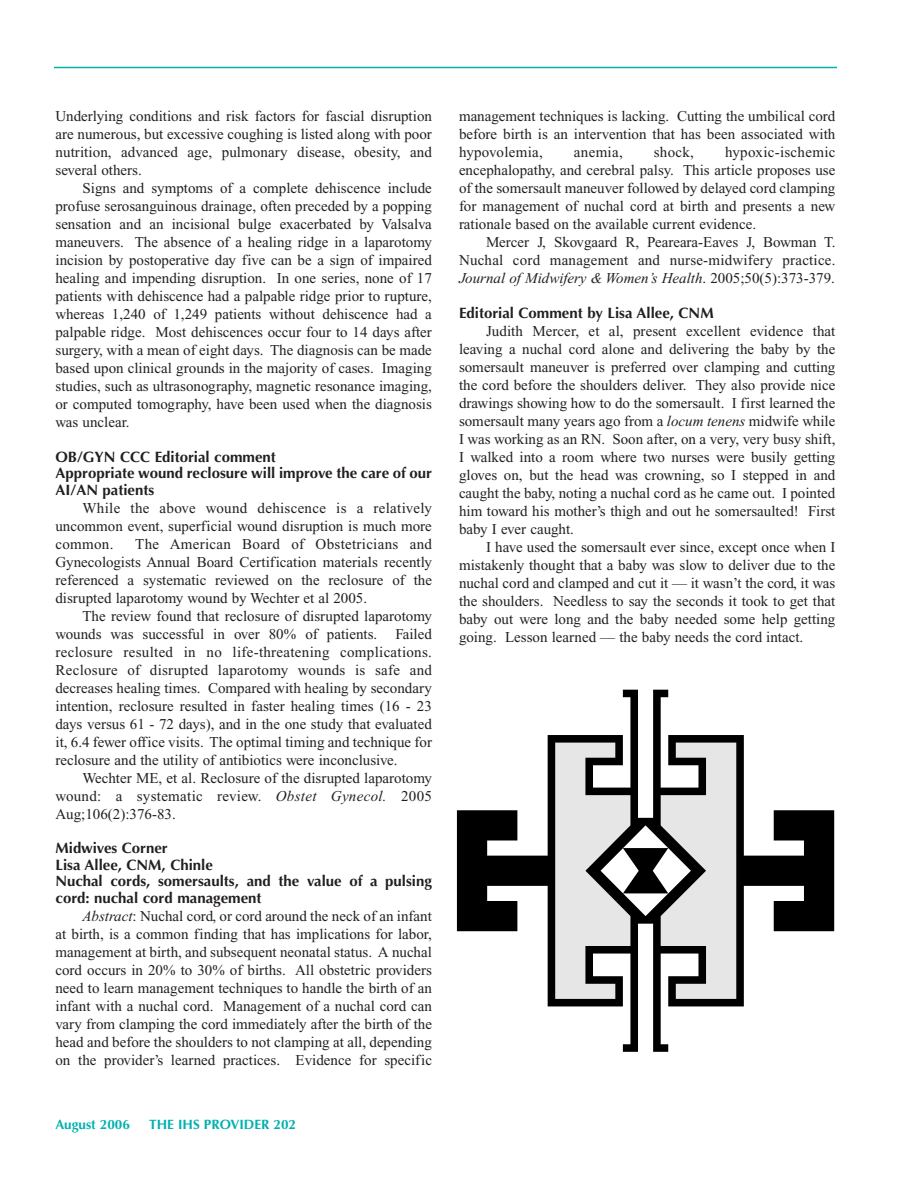
<style>
.page{position:relative;width:918px;height:1188px;background:#fff}
.page>*{position:absolute;margin:0;border:0;box-sizing:border-box;transform-origin:0 0}
.t1{font:15px/18px "Times New Roman";color:#231f20;text-align:justify}
.t2{font:700 15px/16.5px "Optima";color:#231f20}
.t3{font:15px "Times New Roman";letter-spacing:.02em;color:#231f20}
.t4{font:italic 15px "Times New Roman";color:#231f20}
.t5{font:700 13.5px "Optima";color:#00b1b0}
.s1{font-style:italic}
.s2{font-style:normal}
</style>
<div class="page">
<hr style="left:54px;top:67px;width:783px;height:1px;background:#00b1b0">
<svg style="left:457px;top:690px;width:377px;height:362px"></svg>
<svg style="left:555px;top:743px;width:181px;height:256px"></svg>
<p class="t1" style="left:56px;top:109px;width:378px">Underlying conditions and risk factors for fascial disruption</p>
<p class="t1" style="left:56px;top:127px;width:378px">are numerous, but excessive coughing is listed along with poor</p>
<p class="t1" style="left:56px;top:145px;width:378px">nutrition, advanced age, pulmonary disease, obesity, and</p>
<p class="t1" style="left:56px;top:163px;width:88px">several others.</p>
<p class="t1" style="left:82px;top:181px;width:351px">Signs and symptoms of a complete dehiscence include</p>
<p class="t1" style="left:56px;top:199px;width:378px">profuse serosanguinous drainage, often preceded by a popping</p>
<p class="t1" style="left:56px;top:217px;width:378px">sensation and an incisional bulge exacerbated by Valsalva</p>
<p class="t1" style="left:56px;top:235px;width:378px">maneuvers. The absence of a healing ridge in a laparotomy</p>
<p class="t1" style="left:56px;top:253px;width:378px">incision by postoperative day five can be a sign of impaired</p>
<p class="t1" style="left:56px;top:271px;width:378px">healing and impending disruption. In one series, none of 17</p>
<p class="t1" style="left:56px;top:289px;width:378px">patients with dehiscence had a palpable ridge prior to rupture,</p>
<p class="t1" style="left:56px;top:307px;width:378px">whereas 1,240 of 1,249 patients without dehiscence had a</p>
<p class="t1" style="left:56px;top:325px;width:378px">palpable ridge. Most dehiscences occur four to 14 days after</p>
<p class="t1" style="left:56px;top:343px;width:378px">surgery, with a mean of eight days. The diagnosis can be made</p>
<p class="t1" style="left:56px;top:361px;width:378px">based upon clinical grounds in the majority of cases. Imaging</p>
<p class="t1" style="left:56px;top:379px;width:378px">studies, such as ultrasonography, magnetic resonance imaging,</p>
<p class="t1" style="left:56px;top:397px;width:378px">or computed tomography, have been used when the diagnosis</p>
<p class="t1" style="left:56px;top:415px;width:76px">was unclear.</p>
<p class="t2" style="left:56px;top:450px;width:378px">OB/GYN CCC Editorial comment<br>Appropriate wound reclosure will improve the care of our<br>AI/AN patients</p>
<p class="t1" style="left:56px;top:500px;width:378px;text-indent:27px">While the above wound dehiscence is a relatively uncommon event, superficial wound disruption is much more common.</p>
<p class="t3" style="left:135px;top:539px;width:298px">The American Board of Obstetricians and</p>
<p class="t1" style="left:56px;top:554px;width:378px">Gynecologists Annual Board Certification materials recently</p>
<p class="t1" style="left:56px;top:572px;width:378px">referenced a systematic reviewed on the reclosure of the</p>
<p class="t1" style="left:56px;top:590px;width:313px">disrupted laparotomy wound by Wechter et al 2005.</p>
<p class="t1" style="left:82px;top:608px;width:351px">The review found that reclosure of disrupted laparotomy</p>
<p class="t1" style="left:56px;top:626px;width:378px">wounds was successful in over 80% of patients. Failed</p>
<p class="t3" style="left:56px;top:647px;width:378px">reclosure resulted in no life-threatening complications.</p>
<p class="t3" style="left:56px;top:665px;width:378px">Reclosure of disrupted laparotomy wounds is safe and</p>
<p class="t1" style="left:56px;top:680px;width:378px">decreases healing times. Compared with healing by secondary</p>
<p class="t1" style="left:56px;top:698px;width:378px">intention, reclosure resulted in faster healing times (16 - 23</p>
<p class="t1" style="left:56px;top:716px;width:378px">days versus 61 - 72 days), and in the one study that evaluated</p>
<p class="t1" style="left:56px;top:734px;width:378px">it, 6.4 fewer office visits. The optimal timing and technique for</p>
<p class="t1" style="left:56px;top:752px;width:344px">reclosure and the utility of antibiotics were inconclusive.</p>
<p class="t1" style="left:82px;top:770px;width:351px">Wechter ME, et al. Reclosure of the disrupted laparotomy</p>
<p class="t3" style="left:56px;top:791px;width:378px">wound: a systematic review. <span class="s1">Obstet Gynecol.</span> 2005</p>
<p class="t1" style="left:56px;top:806px;width:122px">Aug;106(2):376-83.</p>
<p class="t2" style="left:56px;top:842px;width:378px">Midwives Corner<br>Lisa Allee, CNM, Chinle<br>Nuchal cords, somersaults, and the value of a pulsing cord: nuchal cord management</p>
<p class="t1" style="left:55px;top:908px;width:378px;text-indent:27px"><span class="s1">Abstract</span>: Nuchal cord, or cord around the neck of an infant at birth, is a common finding that has implications for labor, management at birth, and subsequent neonatal status. A nuchal cord occurs in 20% to 30% of births. All obstetric providers need to learn management techniques to handle the birth of an infant with a nuchal cord. Management of a nuchal cord can vary from clamping the cord immediately after the birth of the head and before the shoulders to not clamping at all, depending on the provider’s learned practices. Evidence for specific</p>
<p class="t5" style="left:56px;top:1119px;width:76px">August 2006</p>
<p class="t5" style="left:149px;top:1119px;width:148px">THE IHS PROVIDER 202</p>
<p class="t1" style="left:459px;top:109px;width:378px">management techniques is lacking. Cutting the umbilical cord before birth is an intervention that has been associated with hypovolemia,</p>
<p class="t1" style="left:574px;top:145px;width:50px">anemia,</p>
<p class="t1" style="left:654px;top:145px;width:42px">shock,</p>
<p class="t3" style="left:725px;top:147px;width:112px">hypoxic-ischemic</p>
<p class="t1" style="left:459px;top:163px;width:378px">encephalopathy, and cerebral palsy. This article proposes use</p>
<p class="t1" style="left:459px;top:181px;width:378px">of the somersault maneuver followed by delayed cord clamping</p>
<p class="t1" style="left:459px;top:199px;width:378px">for management of nuchal cord at birth and presents a new</p>
<p class="t1" style="left:459px;top:217px;width:299px">rationale based on the available current evidence.</p>
<p class="t1" style="left:486px;top:235px;width:351px">Mercer J, Skovgaard R, Peareara-Eaves J, Bowman T.</p>
<p class="t1" style="left:459px;top:253px;width:378px">Nuchal cord management and nurse-midwifery practice.</p>
<p class="t4" style="left:459px;top:273px;width:378px">Journal of Midwifery &amp; Women’s Health<span class="s2">. 2005;50(5):373-379.</span></p>
<p class="t2" style="left:459px;top:306px;width:256px">Editorial Comment by Lisa Allee, CNM</p>
<p class="t1" style="left:486px;top:323px;width:351px">Judith Mercer, et al, present excellent evidence that</p>
<p class="t1" style="left:459px;top:341px;width:378px">leaving a nuchal cord alone and delivering the baby by the</p>
<p class="t1" style="left:459px;top:359px;width:378px">somersault maneuver is preferred over clamping and cutting</p>
<p class="t1" style="left:459px;top:377px;width:378px">the cord before the shoulders deliver. They also provide nice</p>
<p class="t1" style="left:459px;top:395px;width:378px">drawings showing how to do the somersault. I first learned the</p>
<p class="t1" style="left:459px;top:413px;width:378px">somersault many years ago from a <span class="s1">locum tenens</span> midwife while</p>
<p class="t1" style="left:459px;top:431px;width:378px">I was working as an RN. Soon after, on a very, very busy shift,</p>
<p class="t1" style="left:459px;top:449px;width:378px">I walked into a room where two nurses were busily getting</p>
<p class="t1" style="left:459px;top:467px;width:378px">gloves on, but the head was crowning, so I stepped in and</p>
<p class="t1" style="left:459px;top:485px;width:378px">caught the baby, noting a nuchal cord as he came out. I pointed</p>
<p class="t1" style="left:459px;top:503px;width:378px">him toward his mother’s thigh and out he somersaulted! First</p>
<p class="t1" style="left:459px;top:521px;width:117px">baby I ever caught.</p>
<p class="t1" style="left:486px;top:539px;width:351px">I have used the somersault ever since, except once when I</p>
<p class="t1" style="left:459px;top:557px;width:378px">mistakenly thought that a baby was slow to deliver due to the</p>
<p class="t1" style="left:459px;top:575px;width:378px">nuchal cord and clamped and cut it — it wasn’t the cord, it was</p>
<p class="t1" style="left:459px;top:593px;width:378px">the shoulders. Needless to say the seconds it took to get that</p>
<p class="t1" style="left:459px;top:611px;width:378px">baby out were long and the baby needed some help getting</p>
<p class="t1" style="left:459px;top:629px;width:346px">going. Lesson learned — the baby needs the cord intact.</p>
</div>
